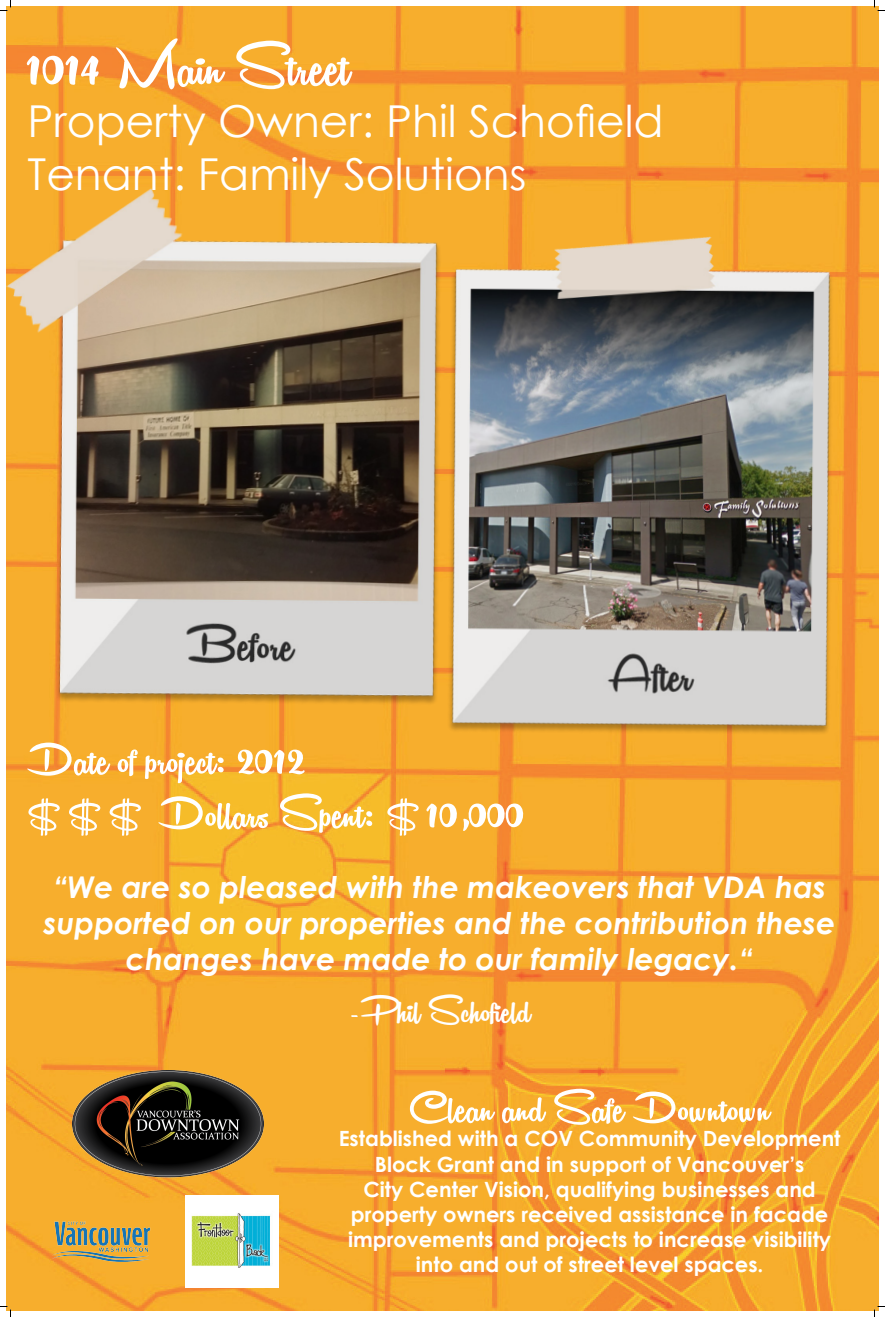
<style>
.page{position:relative;width:885px;height:1317px;background:#fff}
.page>*{position:absolute;margin:0;border:0;box-sizing:border-box;transform-origin:0 0}
.t1{font:68px "Remachine Script";color:#fff}
.t2{font:52.5px "Remachine Script";color:#fff}
.t3{font:50.5px "Remachine Script";color:#fff}
.t4{font:44px "Century Gothic";color:#fff}
.t5{font:43px "Remachine Script";color:#fff}
.t6{font:italic 700 30px/36px "Century Gothic";color:#fff;text-align:center}
.t7{font:700 21px/25.2px "Century Gothic";color:#fff;text-align:center}
.s1{font-size:80px}
.s2{font-size:66px}
</style>
<div class="page">
<img style="left:6px;top:6px;width:873px;height:1305px">
<img style="left:6px;top:184px;width:440px;height:539px">
<img style="left:420px;top:229px;width:443px;height:530px">
<img style="left:72px;top:1070px;width:192px;height:109px">
<img style="left:51px;top:1220px;width:101px;height:44px">
<img style="left:186px;top:1195px;width:92px;height:93px">
<svg style="left:0;top:0;width:11px;height:11px"></svg>
<svg style="left:0;top:1306px;width:11px;height:11px"></svg>
<svg style="left:874px;top:0;width:11px;height:11px"></svg>
<svg style="left:874px;top:1306px;width:11px;height:11px"></svg>
<p class="t1" style="left:28px;top:27px;width:324px"><span class="s1">1014</span> Main Street</p>
<p class="t4" style="left:28px;top:90px;width:638px">Property Owner: Phil Schofield</p>
<p class="t4" style="left:28px;top:143px;width:501px">Tenant: Family Solutions</p>
<p class="t2" style="left:28px;top:730px;width:280px">Date of project: <span class="s2">2012</span></p>
<p class="t2" style="left:28px;top:783px;width:499px">$$$ Dollars Spent: $<span class="s2">10,000</span></p>
<p class="t6" style="left:43px;top:868px;width:793px">“We are so pleased with the makeovers that VDA has supported on our properties and the contribution these changes have made to our family legacy.“</p>
<p class="t5" style="left:348px;top:986px;width:184px">-Phil Schofield</p>
<p class="t3" style="left:409px;top:1079px;width:362px">Clean and Safe Downtown</p>
<p class="t7" style="left:339px;top:1125px;width:503px">Established with a COV Community Development Block Grant and in support of Vancouver’s<br>City Center Vision, qualifying businesses and property owners received assistance in facade improvements and projects to increase visibility into and out of street level spaces.</p>
</div>
